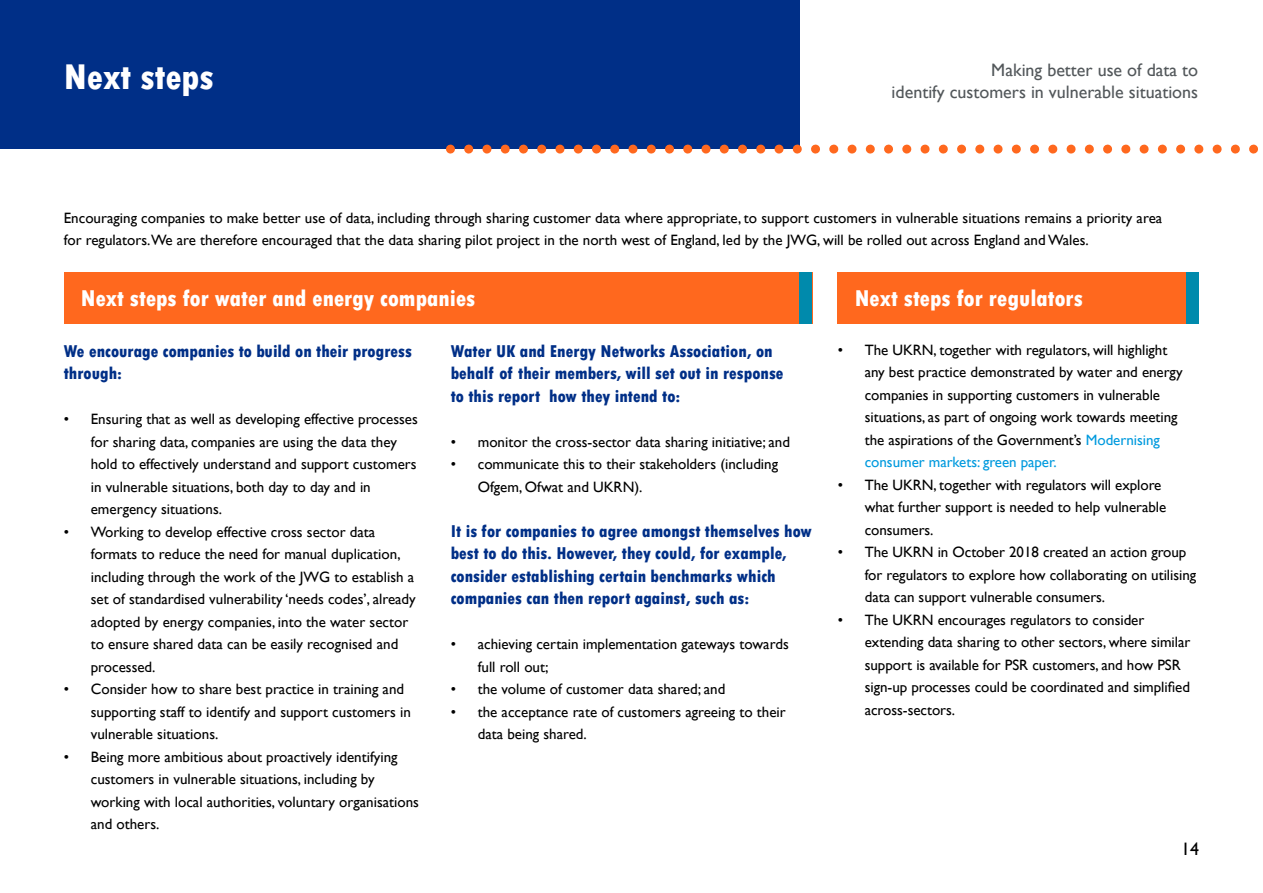
<style>
.page{position:relative;width:1263px;height:893px;background:#fff}
.page>*{position:absolute;margin:0;border:0;box-sizing:border-box;transform-origin:0 0}
.t1{font:800 condensed 37.5px "Tw Cen";color:#fff}
.t2{font:800 condensed 24px "Tw Cen";color:#fff}
.t3{font:800 condensed 18px/22.5px "Tw Cen";color:#002f87}
.t4{font:18px/21.6px "Gill Sans";color:#52575a;text-align:right}
.t5{font:18px "Gill Sans";color:#000}
.t6{font:15px/22.5px "Gill Sans";color:#000}
.s1{color:#009ade}
</style>
<div class="page">
<div style="left:0;top:0;width:799px;height:149px;background:#002f87"></div>
<svg style="left:469px;top:145px;width:771px;height:9px"></svg>
<div style="left:64px;top:272px;width:748px;height:51px;background:#ff681e"></div>
<div style="left:838px;top:272px;width:361px;height:51px;background:#ff681e"></div>
<div style="left:799px;top:272px;width:13px;height:51px;background:#008aac"></div>
<div style="left:1186px;top:272px;width:13px;height:51px;background:#008aac"></div>
<h1 class="t1" style="left:64px;top:55px;width:152px">Next steps</h1>
<p class="t4" style="left:892px;top:60px;width:308px">Making better use of data to<br>identify customers in vulnerable situations</p>
<p class="t6" style="left:64px;top:207px;width:1100px">Encouraging companies to make better use of data, including through sharing customer data where appropriate, to support customers in vulnerable situations remains a priority area for regulators.We are therefore encouraged that the data sharing pilot project in the north west of England, led by the JWG, will be rolled out across England and Wales.</p>
<h2 class="t2" style="left:81px;top:284px;width:396px">Next steps for water and energy companies</h2>
<p class="t3" style="left:64px;top:340px;width:350px">We encourage companies to build on their progress through:</p>
<p class="t6" style="left:91px;top:408px;width:329px;text-indent:-27px">• Ensuring that as well as developing effective processes for sharing data, companies are using the data they hold to effectively understand and support customers in vulnerable situations, both day to day and in emergency situations.</p>
<p class="t6" style="left:91px;top:521px;width:327px;text-indent:-27px">• Working to develop effective cross sector data formats to reduce the need for manual duplication, including through the work of the JWG to establish a set of standardised vulnerability ‘needs codes’, already adopted by energy companies, into the water sector to ensure shared data can be easily recognised and processed.</p>
<p class="t6" style="left:91px;top:678px;width:322px;text-indent:-27px">• Consider how to share best practice in training and supporting staff to identify and support customers in vulnerable situations.</p>
<p class="t6" style="left:91px;top:746px;width:330px;text-indent:-27px">• Being more ambitious about proactively identifying customers in vulnerable situations, including by working with local authorities, voluntary organisations and others.</p>
<p class="t3" style="left:451px;top:340px;width:334px">Water UK and Energy Networks Association, on behalf of their members, will set out in response to this report how they intend to:</p>
<p class="t6" style="left:451px;top:431px;width:341px">• monitor the cross-sector data sharing initiative; and</p>
<p class="t6" style="left:478px;top:453px;width:302px;text-indent:-27px">• communicate this to their stakeholders (including<br>Ofgem, Ofwat and UKRN).</p>
<p class="t3" style="left:451px;top:520px;width:363px">It is for companies to agree amongst themselves how best to do this. However, they could, for example, consider establishing certain benchmarks which companies can then report against, such as:</p>
<p class="t6" style="left:478px;top:633px;width:313px;text-indent:-27px">• achieving certain implementation gateways towards full roll out;</p>
<p class="t6" style="left:451px;top:678px;width:276px">• the volume of customer data shared; and</p>
<p class="t6" style="left:478px;top:701px;width:310px;text-indent:-27px">• the acceptance rate of customers agreeing to their data being shared.</p>
<h2 class="t2" style="left:855px;top:284px;width:230px">Next steps for regulators</h2>
<p class="t6" style="left:865px;top:339px;width:320px;text-indent:-27px">• The UKRN, together with regulators, will highlight any best practice demonstrated by water and energy companies in supporting customers in vulnerable situations, as part of ongoing work towards meeting the aspirations of the Government’s <span class="s1">Modernising consumer markets: green paper.</span></p>
<p class="t6" style="left:865px;top:474px;width:303px;text-indent:-27px">• The UKRN, together with regulators will explore what further support is needed to help vulnerable consumers.</p>
<p class="t6" style="left:865px;top:541px;width:333px;text-indent:-27px">• The UKRN in October 2018 created an action group for regulators to explore how collaborating on utilising data can support vulnerable consumers.</p>
<p class="t6" style="left:865px;top:609px;width:327px;text-indent:-27px">• The UKRN encourages regulators to consider extending data sharing to other sectors, where similar support is available for PSR customers, and how PSR sign-up processes could be coordinated and simplified across-sectors.</p>
<p class="t5" style="left:1181px;top:838px;width:19px">14</p>
</div>
